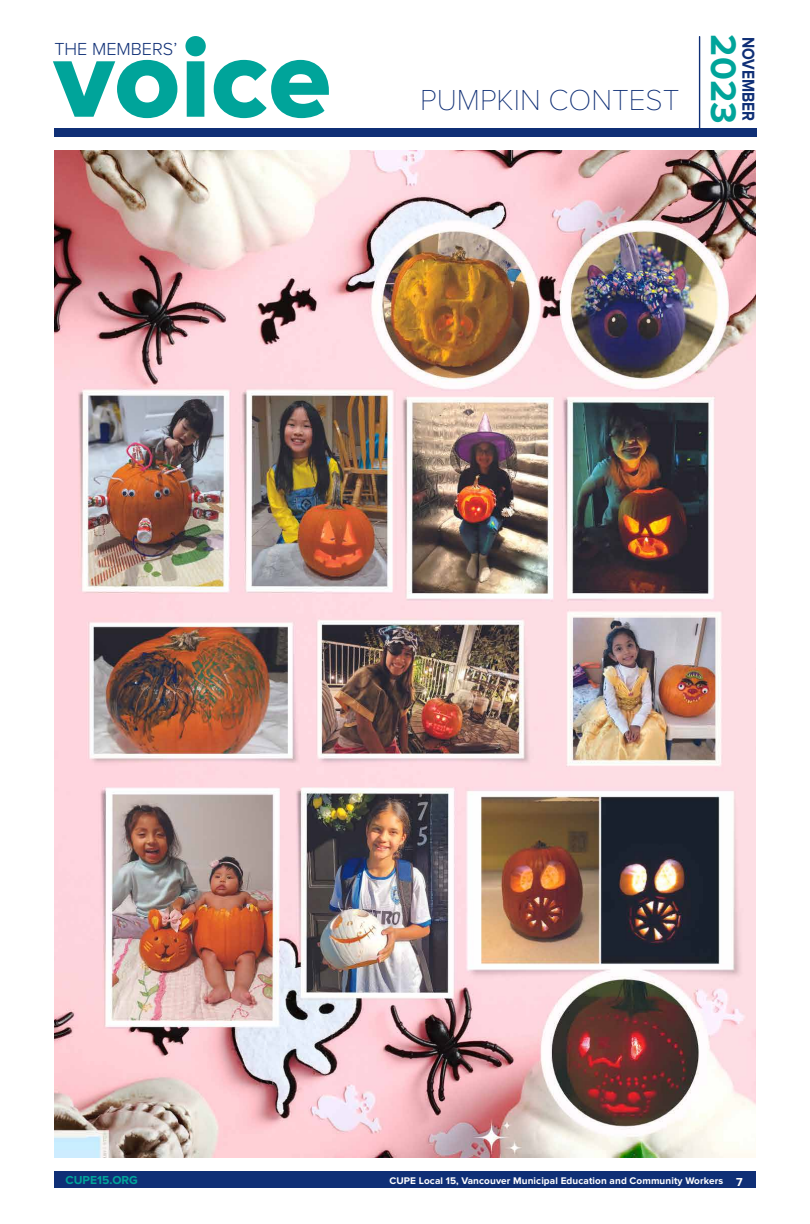
<style>
.page{position:relative;width:810px;height:1224px;background:#fff}
.page>*{position:absolute;margin:0;border:0;box-sizing:border-box;transform-origin:0 0}
.t1{font:114.8px "Proxima Nova A Extrabld";color:#00a49a}
.t2{font:700 36.9px "Proxima Nova A";color:#00a49a}
.t3{font:100 30px "Proxima Nova A";color:#0f2f76}
.t4{font:300 18.1px "Proxima Nova A";color:#0f2f76}
.t5{font:700 17.8px "Proxima Nova A";color:#0f2f76;scale:.86 1}
.t6{font:700 12px "Proxima Nova";color:#00a49a}
.t7{font:700 10px "Proxima Nova";letter-spacing:.01em;color:#fff}
.s1{font-family:"Proxima Nova A";font-size:12px}
</style>
<div class="page">
<div style="left:54px;top:128px;width:703px;height:8px;background:#0f2f76"></div>
<hr style="left:699px;top:37px;width:1px;height:92px;background:#0f2f76">
<div style="left:54px;top:1171px;width:702px;height:17px;background:#0f2f76"></div>
<img style="left:54px;top:150px;width:701px;height:1007px">
<h3 class="t4" style="left:54px;top:39px;width:124px">THE MEMBERS’</h3>
<h2 class="t2" style="left:744px;top:34px;width:90px;rotate:90deg">2023</h2>
<h3 class="t5" style="left:759px;top:37px;width:99px;rotate:90deg">NOVEMBER</h3>
<h1 class="t1" style="left:54px;top:12px;width:279px">voice</h1>
<h3 class="t3" style="left:420px;top:83px;width:261px">PUMPKIN CONTEST</h3>
<p class="t6" style="left:66px;top:1173px;width:74px">CUPE15.ORG</p>
<p class="t7" style="left:390px;top:1175px;width:355px">CUPE Local 15, Vancouver Municipal Education and Community Workers <span class="s1">7</span></p>
</div>
